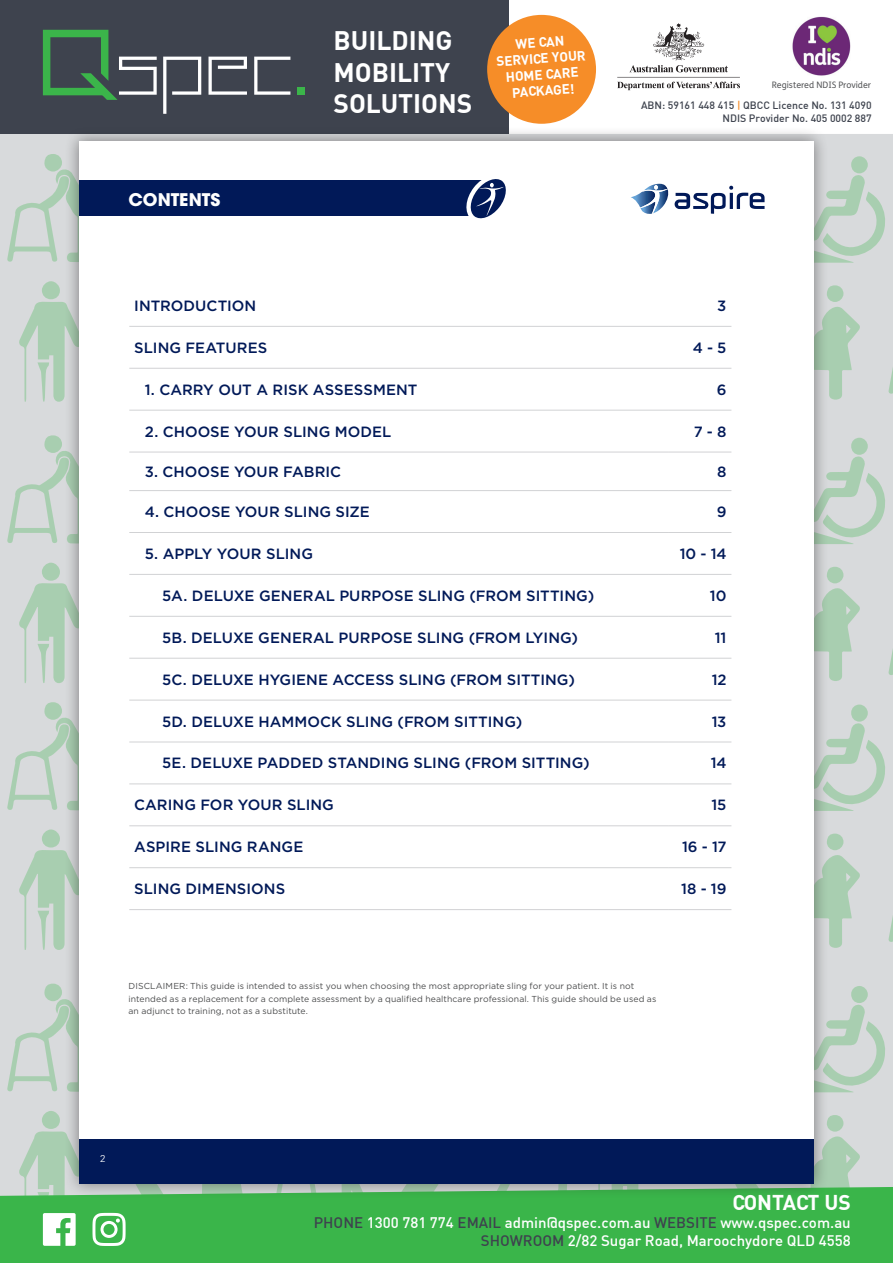
<style>
.page{position:relative;width:893px;height:1263px;background:#fff}
.page>*{position:absolute;margin:0;border:0;box-sizing:border-box;transform-origin:0 0}
.t1{font:700 26.25px/31.5px "DIN";color:#fff}
.t2{font:700 21px "DIN";letter-spacing:-.01em;color:#fff}
.t3{font:700 17.25px "ITC Avant Garde Std";color:#fff}
.t4{font:500 15px/18px "DIN";color:#fff;text-align:right}
.t5{font:500 14.85px "Gotham";letter-spacing:.005em;color:#011958}
.t6{font:700 13.5px/16.2px "DIN";color:#fff;text-align:center}
.t7{font:500 10.5px/12.6px "DIN";color:#3e434e;text-align:right}
.t8{font:300 9.9px "Univers";color:#fff}
.t9{font:8.85px "FS Me Pro";color:#57585a}
.t10{font:8.7px/12.5px "Gotham";letter-spacing:.01em;color:#4b4c4d}
.s1{color:#f68d28}
.s2{color:#3e434e}
</style>
<div class="page">
<div style="left:0;top:134px;width:893px;height:1129px;background:#d8dadc"></div>
<svg style="left:828px;top:307px;width:32px;height:93px"></svg>
<div style="left:826px;top:285px;width:18px;height:17px;background:#a8ceb0;border-radius:50%"></div>
<svg style="left:888px;top:368px;width:5px;height:26px"></svg>
<div style="left:44px;top:154px;width:18px;height:18px;background:#a8ceb0;border-radius:50%"></div>
<svg style="left:7px;top:168px;width:58px;height:94px"></svg>
<svg style="left:42px;top:281px;width:18px;height:18px"></svg>
<svg style="left:19px;top:288px;width:46px;height:114px"></svg>
<svg style="left:828px;top:588px;width:32px;height:93px"></svg>
<div style="left:826px;top:567px;width:18px;height:16px;background:#a8ceb0;border-radius:50%"></div>
<svg style="left:888px;top:649px;width:5px;height:26px"></svg>
<div style="left:44px;top:435px;width:18px;height:18px;background:#a8ceb0;border-radius:50%"></div>
<svg style="left:7px;top:451px;width:58px;height:92px"></svg>
<svg style="left:828px;top:437px;width:57px;height:107px"></svg>
<div style="left:42px;top:563px;width:18px;height:18px;background:#a8ceb0;border-radius:50%"></div>
<svg style="left:19px;top:574px;width:46px;height:109px"></svg>
<svg style="left:828px;top:855px;width:32px;height:93px"></svg>
<div style="left:826px;top:833px;width:18px;height:17px;background:#a8ceb0;border-radius:50%"></div>
<svg style="left:888px;top:916px;width:5px;height:26px"></svg>
<div style="left:44px;top:702px;width:18px;height:18px;background:#a8ceb0;border-radius:50%"></div>
<svg style="left:7px;top:717px;width:58px;height:93px"></svg>
<svg style="left:828px;top:704px;width:57px;height:107px"></svg>
<svg style="left:42px;top:829px;width:18px;height:18px"></svg>
<svg style="left:19px;top:836px;width:46px;height:114px"></svg>
<svg style="left:828px;top:1136px;width:32px;height:51px"></svg>
<div style="left:826px;top:1115px;width:18px;height:17px;background:#a8ceb0;border-radius:50%"></div>
<div style="left:44px;top:983px;width:18px;height:18px;background:#a8ceb0;border-radius:50%"></div>
<svg style="left:7px;top:998px;width:58px;height:94px"></svg>
<svg style="left:828px;top:986px;width:57px;height:107px"></svg>
<div style="left:42px;top:1111px;width:18px;height:18px;background:#a8ceb0;border-radius:50%"></div>
<div style="left:0;top:0;width:509px;height:134px;background:#3e434e"></div>
<div style="left:0;top:1187px;width:893px;height:76px;background:#3ab54a"></div>
<div style="left:487px;top:15px;width:109px;height:109px;background:#f68d28;border-radius:50%"></div>
<img style="left:617px;top:23px;width:123px;height:68px">
<svg style="left:254px;top:57px;width:36px;height:38px"></svg>
<svg style="left:208px;top:57px;width:39px;height:38px"></svg>
<svg style="left:163px;top:57px;width:38px;height:57px"></svg>
<svg style="left:43px;top:30px;width:114px;height:70px"></svg>
<div style="left:297px;top:87px;width:8px;height:8px;background:#3bb54a"></div>
<img style="left:792px;top:16px;width:59px;height:60px">
<svg style="left:18px;top:1118px;width:160px;height:128px;background:#79c684"></svg>
<div style="left:65px;top:127px;width:763px;height:1071px;background:#231f20;opacity:.5"></div>
<div style="left:79px;top:141px;width:735px;height:1042px;background:#fff"></div>
<div style="left:79px;top:180px;width:415px;height:36px;background:#011958"></div>
<svg style="left:466px;top:179px;width:40px;height:40px"></svg>
<svg style="left:631px;top:151px;width:254px;height:115px"></svg>
<div style="left:79px;top:1139px;width:735px;height:44px;background:#011958"></div>
<hr style="left:129px;top:326px;width:540px;height:1px;background:#d1d2d4">
<hr style="left:669px;top:326px;width:62px;height:1px;background:#d1d2d4">
<hr style="left:129px;top:368px;width:540px;height:1px;background:#d1d2d4">
<hr style="left:669px;top:368px;width:62px;height:1px;background:#d1d2d4">
<hr style="left:129px;top:410px;width:540px;height:1px;background:#d1d2d4">
<hr style="left:669px;top:410px;width:62px;height:1px;background:#d1d2d4">
<hr style="left:129px;top:452px;width:540px;height:1px;background:#d1d2d4">
<hr style="left:669px;top:452px;width:62px;height:1px;background:#d1d2d4">
<hr style="left:129px;top:490px;width:540px;height:1px;background:#d1d2d4">
<hr style="left:669px;top:490px;width:62px;height:1px;background:#d1d2d4">
<hr style="left:129px;top:532px;width:540px;height:1px;background:#d1d2d4">
<hr style="left:669px;top:532px;width:62px;height:1px;background:#d1d2d4">
<hr style="left:129px;top:574px;width:540px;height:1px;background:#d1d2d4">
<hr style="left:669px;top:574px;width:62px;height:1px;background:#d1d2d4">
<hr style="left:129px;top:616px;width:540px;height:1px;background:#d1d2d4">
<hr style="left:669px;top:616px;width:62px;height:1px;background:#d1d2d4">
<hr style="left:129px;top:658px;width:540px;height:1px;background:#d1d2d4">
<hr style="left:669px;top:658px;width:62px;height:1px;background:#d1d2d4">
<hr style="left:129px;top:700px;width:540px;height:1px;background:#d1d2d4">
<hr style="left:669px;top:700px;width:62px;height:1px;background:#d1d2d4">
<hr style="left:129px;top:742px;width:540px;height:1px;background:#d1d2d4">
<hr style="left:669px;top:742px;width:62px;height:1px;background:#d1d2d4">
<hr style="left:129px;top:783px;width:540px;height:1px;background:#d1d2d4">
<hr style="left:669px;top:783px;width:62px;height:1px;background:#d1d2d4">
<hr style="left:129px;top:825px;width:540px;height:1px;background:#d1d2d4">
<hr style="left:669px;top:825px;width:62px;height:1px;background:#d1d2d4">
<hr style="left:129px;top:867px;width:540px;height:1px;background:#d1d2d4">
<hr style="left:669px;top:867px;width:62px;height:1px;background:#d1d2d4">
<hr style="left:129px;top:909px;width:540px;height:1px;background:#d1d2d4">
<hr style="left:669px;top:909px;width:62px;height:1px;background:#d1d2d4">
<p class="t3" style="left:128px;top:188px;width:94px">CONTENTS</p>
<h1 class="t1" style="left:334px;top:24px;width:140px">BUILDING<br>MOBILITY<br>SOLUTIONS</h1>
<p class="t6" style="left:495px;top:37px;width:91px;rotate:-4deg">WE CAN<br>SERVICE YOUR<br>HOME CARE<br>PACKAGE!</p>
<p class="t9" style="left:772px;top:78px;width:101px">Registered NDIS Provider</p>
<p class="t7" style="left:641px;top:99px;width:232px">ABN: 59161 448 415 <span class="s1">|</span> QBCC Licence No. 131 4090<br>NDIS Provider No. 405 0002 887</p>
<p class="t5" style="left:134px;top:297px;width:124px">INTRODUCTION</p>
<p class="t5" style="left:717px;top:297px;width:11px">3</p>
<p class="t5" style="left:134px;top:339px;width:135px">SLING FEATURES</p>
<p class="t5" style="left:693px;top:339px;width:35px">4 - 5</p>
<p class="t5" style="left:145px;top:381px;width:274px">1. CARRY OUT A RISK ASSESSMENT</p>
<p class="t5" style="left:717px;top:381px;width:11px">6</p>
<p class="t5" style="left:145px;top:423px;width:248px">2. CHOOSE YOUR SLING MODEL</p>
<p class="t5" style="left:694px;top:423px;width:34px">7 - 8</p>
<p class="t5" style="left:145px;top:463px;width:198px">3. CHOOSE YOUR FABRIC</p>
<p class="t5" style="left:717px;top:463px;width:11px">8</p>
<p class="t5" style="left:145px;top:503px;width:227px">4. CHOOSE YOUR SLING SIZE</p>
<p class="t5" style="left:717px;top:503px;width:11px">9</p>
<p class="t5" style="left:145px;top:545px;width:170px">5. APPLY YOUR SLING</p>
<p class="t5" style="left:680px;top:545px;width:48px">10 - 14</p>
<p class="t5" style="left:162px;top:587px;width:433px">5A. DELUXE GENERAL PURPOSE SLING (FROM SITTING)</p>
<p class="t5" style="left:710px;top:587px;width:18px">10</p>
<p class="t5" style="left:162px;top:629px;width:417px">5B. DELUXE GENERAL PURPOSE SLING (FROM LYING)</p>
<p class="t5" style="left:715px;top:629px;width:13px">11</p>
<p class="t5" style="left:162px;top:671px;width:414px">5C. DELUXE HYGIENE ACCESS SLING (FROM SITTING)</p>
<p class="t5" style="left:712px;top:671px;width:16px">12</p>
<p class="t5" style="left:162px;top:713px;width:362px">5D. DELUXE HAMMOCK SLING (FROM SITTING)</p>
<p class="t5" style="left:712px;top:713px;width:16px">13</p>
<p class="t5" style="left:162px;top:755px;width:429px">5E. DELUXE PADDED STANDING SLING (FROM SITTING)</p>
<p class="t5" style="left:711px;top:755px;width:17px">14</p>
<p class="t5" style="left:134px;top:797px;width:201px">CARING FOR YOUR SLING</p>
<p class="t5" style="left:711px;top:797px;width:16px">15</p>
<p class="t5" style="left:134px;top:838px;width:171px">ASPIRE SLING RANGE</p>
<p class="t5" style="left:682px;top:838px;width:46px">16 - 17</p>
<p class="t5" style="left:134px;top:880px;width:152px">SLING DIMENSIONS</p>
<p class="t5" style="left:681px;top:880px;width:47px">18 - 19</p>
<p class="t10" style="left:128px;top:980px;width:529px">DISCLAIMER: This guide is intended to assist you when choosing the most appropriate sling for your patient. It is not intended as a replacement for a complete assessment by a qualified healthcare professional. This guide should be used as an adjunct to training, not as a substitute.</p>
<p class="t8" style="left:100px;top:1153px;width:7px">2</p>
<h2 class="t2" style="left:733px;top:1188px;width:120px">CONTACT US</h2>
<p class="t4" style="left:314px;top:1213px;width:538px"><span class="s2">PHONE</span> 1300 781 774 <span class="s2">EMAIL</span> admin@qspec.com.au <span class="s2">WEBSITE</span> www.qspec.com.au<br><span class="s2">SHOWROOM</span> 2/82 Sugar Road, Maroochydore QLD 4558</p>
</div>
